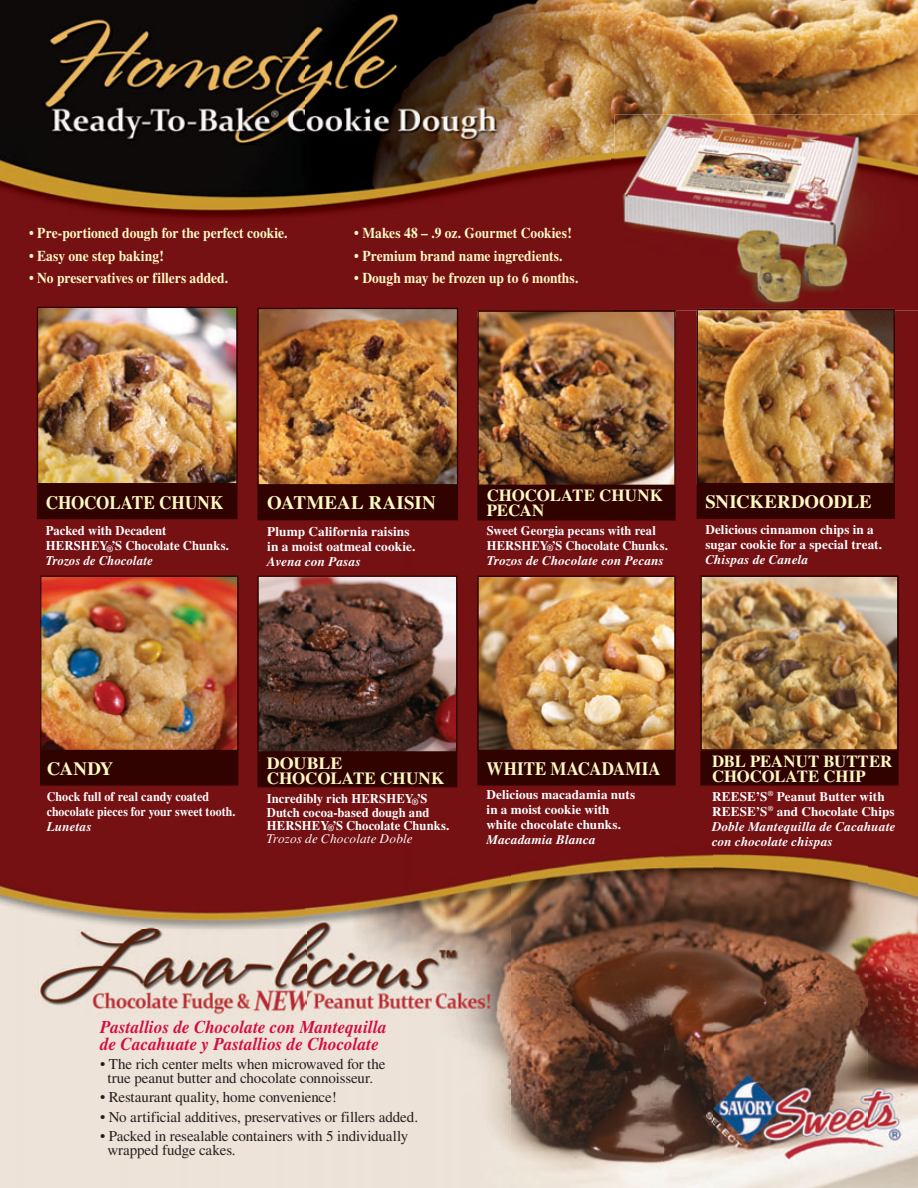
<style>
.page{position:relative;width:918px;height:1188px;background:#fff}
.page>*{position:absolute;margin:0;border:0;box-sizing:border-box;transform-origin:0 0}
.t1{font:700 18.9px "Times";color:#fffac4;scale:.9 1}
.t2{font:700 18.9px "Times";color:#fffac4}
.t3{font:700 18.75px "Times";letter-spacing:.005em;color:#fffac4}
.t4{font:700 18.75px "Times";letter-spacing:.005em;color:#fffac4;scale:.9 1}
.t5{font:italic 700 18px/16.5px "Times";letter-spacing:.005em;color:#d20d44;scale:.95 1}
.t6{font:700 16.95px/15.1px "Times";color:#fffac4;scale:1.06 1}
.t7{font:700 16.8px/15px "Times";color:#fffac4}
.t8{font:15px/13.5px "Times";letter-spacing:-.01em;color:#231f20;text-align:center}
.t9{font:700 15px "Times";color:#fffac4;scale:.9 1}
.t10{font:700 13.35px/15.1px "Times";letter-spacing:.005em;color:#fff;scale:.95 1}
.t11{font:700 13.35px/15.1px "Times";letter-spacing:.005em;color:#fff}
.t12{font:italic 700 13.35px "Times";letter-spacing:.005em;color:#fff}
.t13{font:700 13.2px/15px "Times";letter-spacing:.005em;color:#fff}
.t14{font:700 13.2px/13.2px "Times";letter-spacing:.005em;color:#fff;scale:.95 1}
.t15{font:700 13.2px/15px "Times";letter-spacing:.005em;color:#fff;scale:.92 1}
.t16{font:italic 700 13.2px "Times";letter-spacing:.015em;color:#fff}
.s1{font-style:italic}
.s2{font-weight:400;font-style:italic}
</style>
<div class="page">
<img style="left:0;top:0;width:612px;height:309px">
<img style="left:612px;top:0;width:306px;height:155px">
<img style="left:612px;top:155px;width:3px;height:155px">
<img style="left:0;top:309px;width:510px;height:879px">
<img style="left:510px;top:309px;width:102px;height:1px">
<img style="left:663px;top:311px;width:51px;height:877px">
<img style="left:867px;top:311px;width:51px;height:877px">
<img style="left:510px;top:520px;width:153px;height:668px">
<img style="left:714px;top:519px;width:153px;height:669px">
<div style="left:41px;top:583px;width:197px;height:202px;background:#310300"></div>
<img style="left:42px;top:578px;width:194px;height:171px">
<div style="left:40px;top:576px;width:198px;height:175px;border:1px solid #310300"></div>
<div style="left:478px;top:583px;width:197px;height:202px;background:#310300"></div>
<img style="left:479px;top:578px;width:195px;height:171px">
<div style="left:477px;top:576px;width:199px;height:175px;border:1px solid #310300"></div>
<div style="left:478px;top:318px;width:197px;height:202px;background:#310300"></div>
<img style="left:477px;top:311px;width:199px;height:175px">
<div style="left:701px;top:583px;width:197px;height:202px;background:#310300"></div>
<img style="left:702px;top:578px;width:195px;height:171px">
<div style="left:700px;top:576px;width:199px;height:175px;border:1px solid #310300"></div>
<div style="left:38px;top:314px;width:199px;height:205px;background:#310300"></div>
<img style="left:39px;top:309px;width:197px;height:173px">
<div style="left:37px;top:307px;width:201px;height:177px;border:1px solid #310300"></div>
<div style="left:258px;top:315px;width:200px;height:205px;background:#310300"></div>
<img style="left:259px;top:310px;width:197px;height:173px">
<div style="left:257px;top:308px;width:201px;height:177px;border:1px solid #310300"></div>
<div style="left:697px;top:316px;width:197px;height:202px;background:#310300"></div>
<img style="left:697px;top:311px;width:198px;height:173px">
<img style="left:615px;top:114px;width:303px;height:197px">
<img style="left:615px;top:310px;width:61px;height:1px">
<div style="left:258px;top:583px;width:199px;height:204px;background:#310300"></div>
<img style="left:259px;top:578px;width:196px;height:173px">
<div style="left:257px;top:576px;width:200px;height:177px;border:1px solid #310300"></div>
<p class="t9" style="left:29px;top:224px;width:289px">• Pre-portioned dough for the perfect cookie.</p>
<p class="t9" style="left:29px;top:247px;width:151px">• Easy one step baking!</p>
<p class="t9" style="left:29px;top:269px;width:223px">• No preservatives or fillers added.</p>
<p class="t9" style="left:354px;top:224px;width:243px">• Makes 48 – .9 oz. Gourmet Cookies!</p>
<p class="t9" style="left:354px;top:247px;width:233px">• Premium brand name ingredients.</p>
<p class="t9" style="left:354px;top:269px;width:251px">• Dough may be frozen up to 6 months.</p>
<p class="t1" style="left:46px;top:491px;width:199px">CHOCOLATE CHUNK</p>
<p class="t10" style="left:46px;top:523px;width:194px">Packed with Decadent<br>HERSHEY<sub>®</sub>’S Chocolate Chunks.<br><span class="s1">Trozos de Chocolate</span></p>
<p class="t2" style="left:267px;top:492px;width:170px">OATMEAL RAISIN</p>
<p class="t11" style="left:267px;top:523px;width:150px">Plump California raisins in a moist oatmeal cookie.</p>
<p class="t12" style="left:267px;top:554px;width:95px">Avena con Pasas</p>
<p class="t7" style="left:487px;top:488px;width:178px">CHOCOLATE CHUNK<br>PECAN</p>
<p class="t14" style="left:487px;top:523px;width:192px;line-height:15px">Sweet Georgia pecans with real<br>HERSHEY<sub>®</sub>’S Chocolate Chunks.<br><span class="s1">Trozos de Chocolate con Pecans</span></p>
<p class="t3" style="left:705px;top:490px;width:168px">SNICKERDOODLE</p>
<p class="t13" style="left:705px;top:522px;width:178px">Delicious cinnamon chips in a sugar cookie for a special treat.</p>
<p class="t16" style="left:705px;top:552px;width:105px">Chispas de Canela</p>
<p class="t3" style="left:47px;top:757px;width:68px">CANDY</p>
<p class="t15" style="left:47px;top:789px;width:206px">Chock full of real candy coated chocolate pieces for your sweet tooth.</p>
<p class="t16" style="left:47px;top:819px;width:46px">Lunetas</p>
<p class="t6" style="left:267px;top:756px;width:169px">DOUBLE<br>CHOCOLATE CHUNK</p>
<p class="t14" style="left:267px;top:792px;width:194px">Incredibly rich HERSHEY<sub>®</sub>’S<br>Dutch cocoa-based dough and<br>HERSHEY<sub>®</sub>’S Chocolate Chunks.<br><span class="s2">Trozos de Chocolate Doble</span></p>
<p class="t4" style="left:487px;top:758px;width:195px">WHITE MACADAMIA</p>
<p class="t13" style="left:487px;top:787px;width:150px">Delicious macadamia nuts in a moist cookie with white chocolate chunks.</p>
<p class="t16" style="left:487px;top:832px;width:111px">Macadamia Blanca</p>
<p class="t7" style="left:712px;top:753px;width:182px">DBL PEANUT BUTTER<br>CHOCOLATE CHIP</p>
<p class="t13" style="left:712px;top:788px;width:185px">REESE’S<sup>®</sup> Peanut Butter with<br>REESE’S<sup>®</sup> and Chocolate Chips<br><span class="s1">Doble Mantequilla de Cacahuate con chocolate chispas</span></p>
<p class="t5" style="left:100px;top:1019px;width:303px">Pastallios de Chocolate con Mantequilla de Cacahuate y Pastallios de Chocolate</p>
<p class="t8" style="left:100px;top:1057px;width:287px">• The rich center melts when microwaved for the true peanut butter and chocolate connoisseur.</p>
<p class="t8" style="left:100px;top:1090px;width:238px">• Restaurant quality, home convenience!</p>
<p class="t8" style="left:100px;top:1110px;width:319px">• No artificial additives, preservatives or fillers added.</p>
<p class="t8" style="left:107px;top:1129px;width:302px;text-align:left;text-indent:-7px">• Packed in resealable containers with 5 individually wrapped fudge cakes.</p>
</div>
